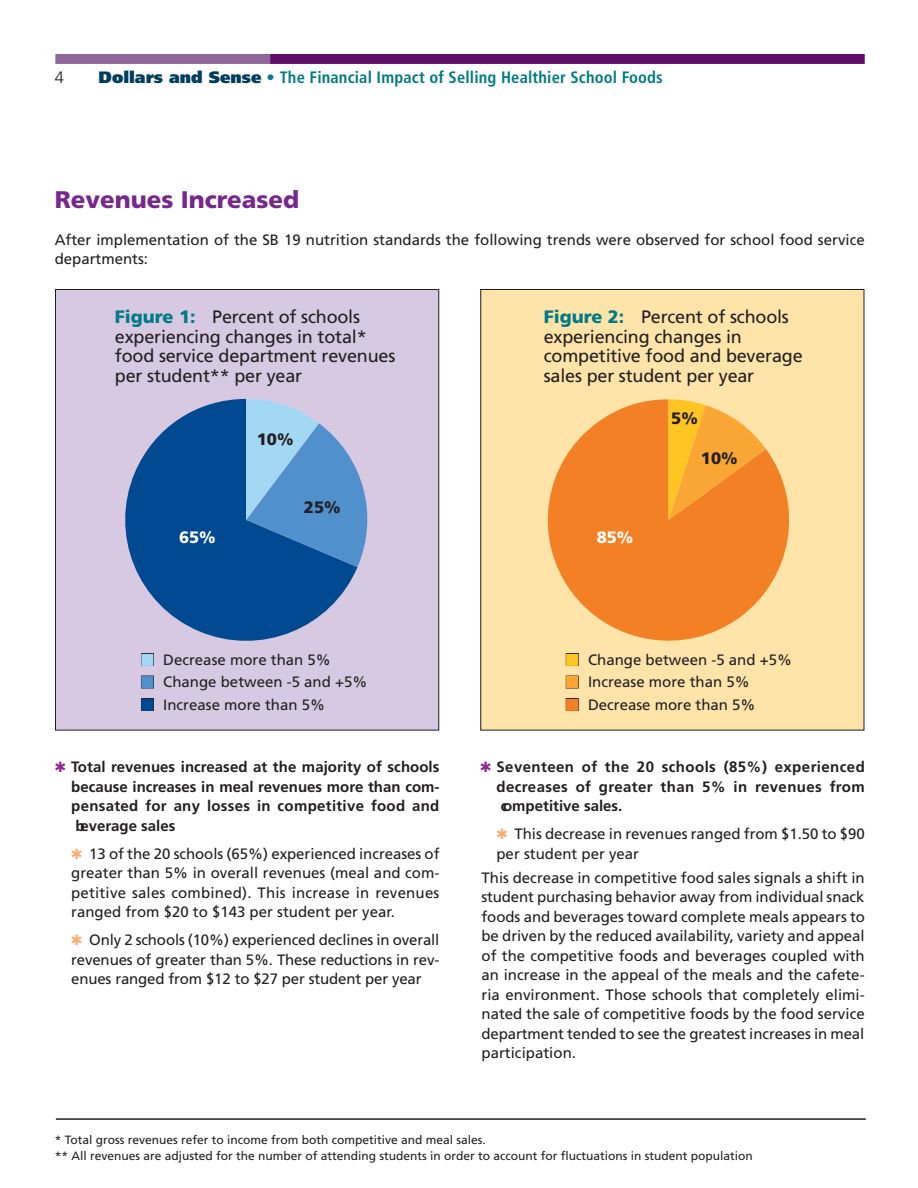
<style>
.page{position:relative;width:918px;height:1188px;background:#fff}
.page>*{position:absolute;margin:0;border:0;box-sizing:border-box;transform-origin:0 0}
.t1{font:900 24px "Frutiger";color:#77278d}
.t2{font:18px/19.5px "Frutiger";letter-spacing:-.01em;color:#231f20}
.t3{font:700 condensed 16.5px "Frutiger";letter-spacing:.01em;color:#007b85}
.t4{font:900 16.5px "Frutiger";color:#231f20}
.t5{font:900 16.5px "Frutiger";color:#fff}
.t6{font:300 16.5px "Frutiger";color:#231f20}
.t7{font:15px/19.5px "Frutiger";color:#231f20}
.t8{font:700 15px/19.5px "Frutiger";letter-spacing:.02em;color:#231f20;text-align:justify}
.t9{font:12px/16.5px "Frutiger";color:#231f20}
.s1{font-weight:900;font-stretch:normal;color:#003e5e}
.s2{font-weight:900;font-stretch:normal}
.s3{font-weight:900;color:#007b85}
</style>
<div class="page">
<div style="left:481px;top:289px;width:383px;height:441px;background:#ffe4aa"></div>
<div style="left:56px;top:290px;width:383px;height:440px;background:#d7c9e1"></div>
<div style="left:141px;top:653px;width:13px;height:13px;border:1px solid #231f20"></div>
<div style="left:141px;top:676px;width:13px;height:12px;border:1px solid #231f20"></div>
<div style="left:141px;top:698px;width:13px;height:13px;border:1px solid #231f20"></div>
<svg style="left:125px;top:399px;width:232px;height:242px;fill:#014990"></svg>
<svg style="left:246px;top:399px;width:122px;height:168px"></svg>
<hr style="left:56px;top:1118px;width:810px;height:2px;background:#231f20">
<div style="left:566px;top:653px;width:13px;height:13px;border:1px solid #231f20"></div>
<div style="left:566px;top:676px;width:13px;height:12px;border:1px solid #231f20"></div>
<div style="left:566px;top:698px;width:13px;height:13px;border:1px solid #231f20"></div>
<svg style="left:547px;top:399px;width:243px;height:242px;fill:#f48026"></svg>
<svg style="left:668px;top:399px;width:98px;height:121px;background:#f9a83b"></svg>
<div style="left:56px;top:55px;width:215px;height:8px;background:#8e6699"></div>
<div style="left:55px;top:54px;width:217px;height:10px;border:2px solid #8e6699"></div>
<div style="left:271px;top:55px;width:593px;height:8px;background:#600e69"></div>
<div style="left:270px;top:54px;width:595px;height:10px;border:2px solid #600e69"></div>
<svg style="left:141px;top:653px;width:12px;height:12px"></svg>
<svg style="left:141px;top:676px;width:12px;height:12px"></svg>
<svg style="left:141px;top:698px;width:12px;height:12px"></svg>
<svg style="left:566px;top:653px;width:12px;height:12px"></svg>
<svg style="left:566px;top:676px;width:12px;height:12px"></svg>
<svg style="left:566px;top:698px;width:12px;height:12px"></svg>
<p class="t6" style="left:55px;top:68px;width:11px">4</p>
<p class="t3" style="left:99px;top:67px;width:566px"><span class="s1">Dollars and Sense</span> <span class="s2">•</span> The Financial Impact of Selling Healthier School Foods</p>
<h1 class="t1" style="left:55px;top:185px;width:246px">Revenues Increased</h1>
<p class="t7" style="left:55px;top:230px;width:811px">After implementation of the SB 19 nutrition standards the following trends were observed for school food service departments:</p>
<p class="t2" style="left:115px;top:307px;width:282px"><span class="s3">Figure 1:</span> Percent of schools experiencing changes in total* food service department revenues per student** per year</p>
<p class="t5" style="left:179px;top:527px;width:38px">65%</p>
<p class="t4" style="left:257px;top:430px;width:38px">10%</p>
<p class="t4" style="left:304px;top:497px;width:38px">25%</p>
<p class="t2" style="left:544px;top:307px;width:261px"><span class="s3">Figure 2:</span> Percent of schools experiencing changes in competitive food and beverage sales per student per year</p>
<p class="t4" style="left:671px;top:408px;width:28px">5%</p>
<p class="t5" style="left:597px;top:527px;width:38px">85%</p>
<p class="t4" style="left:701px;top:449px;width:38px">10%</p>
<p class="t7" style="left:163px;top:648px;width:206px;line-height:22.5px">Decrease more than 5%<br>Change between -5 and +5%<br>Increase more than 5%</p>
<p class="t8" style="left:71px;top:757px;width:370px">Total revenues increased at the majority of schools because increases in meal revenues more than com&shy;pensated for any losses in competitive food and beverage sales</p>
<p class="t7" style="left:71px;top:844px;width:370px;text-align:justify;text-indent:18px">13 of the 20 schools (65%) experienced increases of greater than 5% in overall revenues (meal and com&shy;petitive sales combined). This increase in revenues ranged from $20 to $143 per student per year.</p>
<p class="t7" style="left:71px;top:930px;width:370px;text-align:justify;text-indent:18px">Only 2 schools (10%) experienced declines in overall revenues of greater than 5%. These reductions in rev&shy;enues ranged from $12 to $27 per student per year</p>
<p class="t7" style="left:588px;top:648px;width:206px;line-height:22.5px">Change between -5 and +5%<br>Increase more than 5%<br>Decrease more than 5%</p>
<p class="t8" style="left:496px;top:757px;width:370px">Seventeen of the 20 schools (85%) experienced decreases of greater than 5% in revenues from competitive sales.</p>
<p class="t7" style="left:496px;top:824px;width:370px;text-indent:18px">This decrease in revenues ranged from $1.50 to $90 per student per year</p>
<p class="t7" style="left:482px;top:868px;width:385px;text-align:justify">This decrease in competitive food sales signals a shift in student purchasing behavior away from individual snack foods and beverages toward complete meals appears to be driven by the reduced availability, variety and appeal of the competitive foods and beverages coupled with an increase in the appeal of the meals and the cafete&shy;ria environment. Those schools that completely elimi&shy;nated the sale of competitive foods by the food service department tended to see the greatest increases in meal participation.</p>
<p class="t9" style="left:55px;top:1131px;width:700px">* Total gross revenues refer to income from both competitive and meal sales.<br>** All revenues are adjusted for the number of attending students in order to account for fluctuations in student population</p>
</div>
